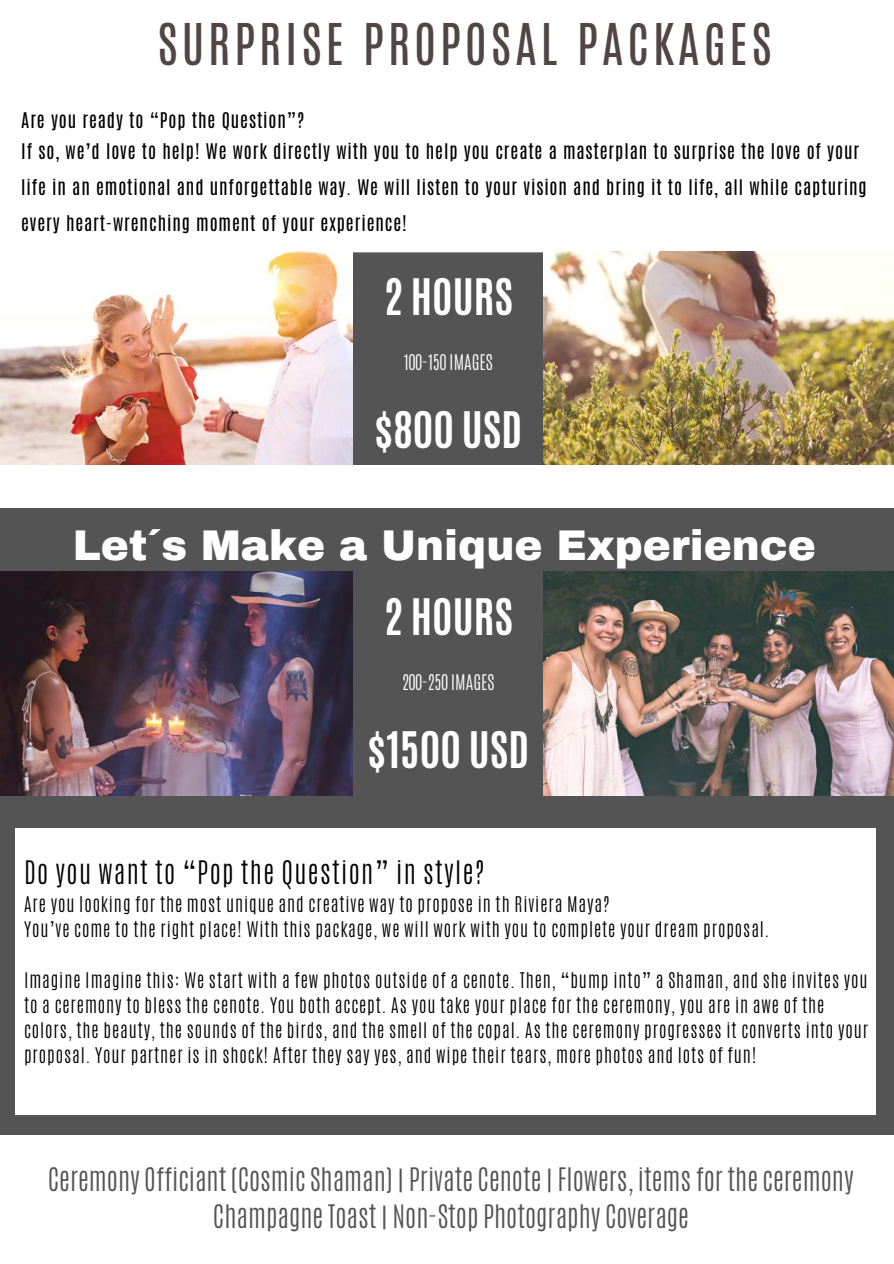
<style>
.page{position:relative;width:894px;height:1264px;background:#fff}
.page>*{position:absolute;margin:0;border:0;box-sizing:border-box;transform-origin:0 0}
.t1{font:48px "Antonio";letter-spacing:.08em;color:#524645}
.t2{font:700 42px "Antonio";color:#fff}
.t3{font:900 42px "Archivo";color:#fff}
.t4{font:300 27px/37.2px "Antonio";color:#545454;text-align:center}
.t5{font:300 27px "Antonio";letter-spacing:.05em;color:#000}
.t6{font:300 18px/25.2px "Antonio";letter-spacing:.05em;color:#000}
.t7{font:18px/30.9px "Antonio";letter-spacing:.05em;color:#000}
.t8{font:300 18px "Antonio";color:#fff}
</style>
<div class="page">
<div style="left:0;top:252px;width:893px;height:882px;background:#545454"></div>
<div style="left:16px;top:827px;width:859px;height:287px;background:#fff"></div>
<img style="left:0;top:252px;width:352px;height:213px">
<img style="left:543px;top:252px;width:350px;height:213px">
<img style="left:0;top:572px;width:352px;height:223px">
<img style="left:543px;top:572px;width:350px;height:223px">
<div style="left:0;top:465px;width:893px;height:42px;background:#fff"></div>
<h1 class="t1" style="left:157px;top:10px;width:616px">SURPRISE PROPOSAL PACKAGES</h1>
<p class="t7" style="left:21px;top:105px;width:839px">Are you ready to “Pop the Question”?<br>If so, we’d love to help! We work directly with you to help you create a masterplan to surprise the love of your</p>
<p class="t7" style="left:21px;top:169px;width:846px;line-height:36px">life in an emotional and unforgettable way. We will listen to your vision and bring it to life, all while capturing every heart-wrenching moment of your experience!</p>
<h2 class="t2" style="left:384px;top:267px;width:130px">2 HOURS</h2>
<p class="t8" style="left:404px;top:350px;width:90px">100-150 IMAGES</p>
<h2 class="t2" style="left:375px;top:400px;width:149px">$800 USD</h2>
<h2 class="t3" style="left:73px;top:523px;width:744px">Let´s Make a Unique Experience</h2>
<h2 class="t2" style="left:384px;top:587px;width:130px">2 HOURS</h2>
<p class="t8" style="left:402px;top:669px;width:93px">200-250 IMAGES</p>
<h2 class="t2" style="left:368px;top:720px;width:162px">$1500 USD</h2>
<h3 class="t5" style="left:24px;top:853px;width:461px">Do you want to “Pop the Question” in style?</h3>
<p class="t6" style="left:24px;top:891px;width:746px">Are you looking for the most unique and creative way to propose in th Riviera Maya?<br>You’ve come to the right place! With this package, we will work with you to complete your dream proposal.</p>
<p class="t6" style="left:24px;top:967px;width:845px">Imagine Imagine this: We start with a few photos outside of a cenote. Then, “bump into” a Shaman, and she invites you to a ceremony to bless the cenote. You both accept. As you take your place for the ceremony, you are in awe of the colors, the beauty, the sounds of the birds, and the smell of the copal. As the ceremony progresses it converts into your proposal. Your partner is in shock! After they say yes, and wipe their tears, more photos and lots of fun!</p>
<h3 class="t4" style="left:48px;top:1160px;width:807px">Ceremony Officiant (Cosmic Shaman) | Private Cenote | Flowers, items for the ceremony<br>Champagne Toast | Non-Stop Photography Coverage</h3>
</div>
